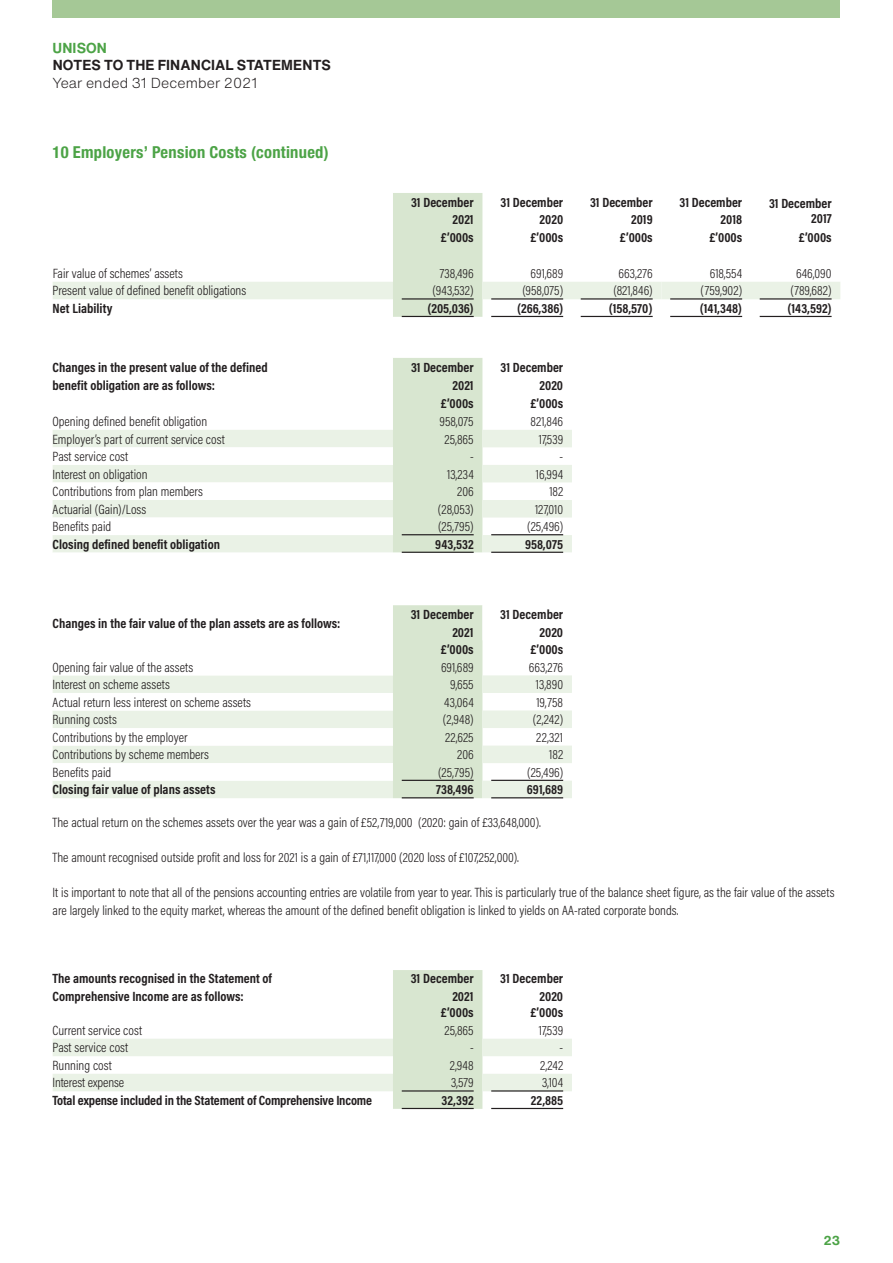
<style>
.page{position:relative;width:893px;height:1263px;background:#fff}
.page>*{position:absolute;margin:0;border:0;box-sizing:border-box;transform-origin:0 0}
.t1{font:700 condensed 16.5px "Helvetica Neue";letter-spacing:.015em;color:#4ca346}
.t2{font:700 14.25px "Helvetica Now Text";letter-spacing:.01em;color:#231f20}
.t3{font:300 14.25px "Helvetica Now Text";letter-spacing:.01em;color:#231f20}
.t4{font:700 14.25px "Helvetica Now Text";letter-spacing:.01em;color:#4ca346}
.t5{font:300 13.5px/17.5px "Acumin Pro Cond";color:#231f20}
.t6{font:700 13.5px/17.5px "Acumin Pro Cond";color:#231f20;text-align:right}
.t7{font:13.5px/17.5px "Acumin Variable Concept";color:#231f20;text-align:right}
.t8{font:700 12.75px "Helvetica Now Text";color:#4ca346}
</style>
<div class="page">
<div style="left:53px;top:0;width:787px;height:18px;background:#a5c896"></div>
<svg style="left:53px;top:193px;width:787px;height:124px"></svg>
<hr style="left:402px;top:298px;width:72px;height:2px;background:#231f20">
<hr style="left:402px;top:316px;width:72px;height:1px;background:#231f20">
<hr style="left:491px;top:298px;width:72px;height:2px;background:#231f20">
<hr style="left:491px;top:316px;width:72px;height:1px;background:#231f20">
<hr style="left:581px;top:298px;width:72px;height:2px;background:#231f20">
<hr style="left:581px;top:316px;width:72px;height:1px;background:#231f20">
<hr style="left:670px;top:298px;width:72px;height:2px;background:#231f20">
<hr style="left:670px;top:316px;width:72px;height:1px;background:#231f20">
<hr style="left:760px;top:298px;width:72px;height:2px;background:#231f20">
<hr style="left:760px;top:316px;width:72px;height:1px;background:#231f20">
<div style="left:53px;top:430px;width:340px;height:368px;background:#eaf2e6"></div>
<svg style="left:53px;top:447px;width:340px;height:334px"></svg>
<svg style="left:393px;top:358px;width:179px;height:440px"></svg>
<hr style="left:402px;top:534px;width:72px;height:1px;background:#231f20">
<hr style="left:402px;top:552px;width:72px;height:1px;background:#231f20">
<hr style="left:491px;top:534px;width:72px;height:1px;background:#231f20">
<hr style="left:491px;top:552px;width:72px;height:1px;background:#231f20">
<hr style="left:402px;top:780px;width:72px;height:1px;background:#231f20">
<hr style="left:402px;top:797px;width:72px;height:1px;background:#231f20">
<hr style="left:491px;top:780px;width:72px;height:1px;background:#231f20">
<hr style="left:491px;top:797px;width:72px;height:1px;background:#231f20">
<svg style="left:53px;top:970px;width:519px;height:139px"></svg>
<hr style="left:402px;top:1090px;width:72px;height:1px;background:#231f20">
<hr style="left:402px;top:1108px;width:72px;height:1px;background:#231f20">
<hr style="left:491px;top:1090px;width:72px;height:1px;background:#231f20">
<hr style="left:491px;top:1108px;width:72px;height:1px;background:#231f20">
<p class="t4" style="left:53px;top:37px;width:56px">UNISON</p>
<p class="t2" style="left:53px;top:54px;width:280px">NOTES TO THE FINANCIAL STATEMENTS</p>
<p class="t3" style="left:53px;top:72px;width:207px">Year ended 31 December 2021</p>
<p class="t1" style="left:53px;top:142px;width:278px">10 Employers’ Pension Costs (continued)</p>
<p class="t7" style="left:411px;top:193px;width:64px">31 December<br>2021</p>
<p class="t7" style="left:501px;top:193px;width:64px">31 December<br>2020</p>
<p class="t7" style="left:590px;top:193px;width:64px">31 December<br>2019</p>
<p class="t7" style="left:680px;top:193px;width:64px">31 December<br>2018</p>
<p class="t7" style="left:769px;top:195px;width:64px;line-height:15px">31 December<br>2017</p>
<p class="t6" style="left:441px;top:228px;width:34px">£’000s</p>
<p class="t6" style="left:530px;top:228px;width:34px">£’000s</p>
<p class="t6" style="left:620px;top:228px;width:34px">£’000s</p>
<p class="t6" style="left:709px;top:228px;width:34px">£’000s</p>
<p class="t6" style="left:799px;top:228px;width:34px">£’000s</p>
<p class="t5" style="left:53px;top:264px;width:132px">Fair value of schemes’ assets</p>
<p class="t5" style="left:440px;top:264px;width:35px">738,496</p>
<p class="t5" style="left:531px;top:264px;width:34px">691,689</p>
<p class="t5" style="left:618px;top:264px;width:36px">663,276</p>
<p class="t5" style="left:710px;top:264px;width:34px">618,554</p>
<p class="t5" style="left:796px;top:264px;width:37px">646,090</p>
<p class="t5" style="left:53px;top:282px;width:195px">Present value of defined benefit obligations</p>
<p class="t5" style="left:433px;top:282px;width:43px">(943,532)</p>
<p class="t5" style="left:522px;top:282px;width:42px">(958,075)</p>
<p class="t5" style="left:613px;top:282px;width:41px">(821,846)</p>
<p class="t5" style="left:701px;top:282px;width:43px">(759,902)</p>
<p class="t5" style="left:790px;top:282px;width:43px">(789,682)</p>
<p class="t6" style="left:53px;top:299px;width:61px">Net Liability</p>
<p class="t6" style="left:428px;top:299px;width:48px">(205,036)</p>
<p class="t6" style="left:517px;top:299px;width:47px">(266,386)</p>
<p class="t6" style="left:609px;top:299px;width:45px">(158,570)</p>
<p class="t6" style="left:700px;top:299px;width:44px">(141,348)</p>
<p class="t6" style="left:787px;top:299px;width:46px">(143,592)</p>
<p class="t6" style="left:53px;top:358px;width:217px;text-align:left">Changes in the present value of the defined benefit obligation are as follows:</p>
<p class="t7" style="left:411px;top:358px;width:64px">31 December<br>2021</p>
<p class="t7" style="left:501px;top:358px;width:64px">31 December<br>2020</p>
<p class="t6" style="left:441px;top:394px;width:34px">£’000s</p>
<p class="t6" style="left:530px;top:394px;width:34px">£’000s</p>
<p class="t5" style="left:53px;top:412px;width:156px">Opening defined benefit obligation</p>
<p class="t5" style="left:440px;top:412px;width:36px">958,075</p>
<p class="t5" style="left:531px;top:412px;width:34px">821,846</p>
<p class="t5" style="left:53px;top:430px;width:174px">Employer’s part of current service cost</p>
<p class="t5" style="left:444px;top:430px;width:31px">25,865</p>
<p class="t5" style="left:539px;top:430px;width:26px">17,539</p>
<p class="t5" style="left:53px;top:447px;width:77px">Past service cost</p>
<p class="t5" style="left:470px;top:447px;width:5px">-</p>
<p class="t5" style="left:559px;top:447px;width:5px">-</p>
<p class="t5" style="left:53px;top:465px;width:96px">Interest on obligation</p>
<p class="t5" style="left:447px;top:465px;width:28px">13,234</p>
<p class="t5" style="left:536px;top:465px;width:29px">16,994</p>
<p class="t5" style="left:53px;top:482px;width:152px">Contributions from plan members</p>
<p class="t5" style="left:457px;top:482px;width:18px">206</p>
<p class="t5" style="left:549px;top:482px;width:15px">182</p>
<p class="t5" style="left:53px;top:500px;width:95px">Actuarial (Gain)/Loss</p>
<p class="t5" style="left:438px;top:500px;width:37px">(28,053)</p>
<p class="t5" style="left:535px;top:500px;width:30px">127,010</p>
<p class="t5" style="left:53px;top:518px;width:60px">Benefits paid</p>
<p class="t5" style="left:438px;top:518px;width:37px">(25,795)</p>
<p class="t5" style="left:527px;top:518px;width:37px">(25,496)</p>
<p class="t6" style="left:53px;top:535px;width:169px">Closing defined benefit obligation</p>
<p class="t6" style="left:435px;top:535px;width:40px">943,532</p>
<p class="t6" style="left:525px;top:535px;width:40px">958,075</p>
<p class="t6" style="left:53px;top:614px;width:289px">Changes in the fair value of the plan assets are as follows:</p>
<p class="t6" style="left:411px;top:605px;width:65px">31 December<br>2021</p>
<p class="t6" style="left:500px;top:605px;width:65px">31 December<br>2020</p>
<p class="t6" style="left:441px;top:640px;width:34px">£’000s</p>
<p class="t6" style="left:530px;top:640px;width:34px">£’000s</p>
<p class="t5" style="left:53px;top:658px;width:142px">Opening fair value of the assets</p>
<p class="t5" style="left:441px;top:658px;width:34px">691,689</p>
<p class="t5" style="left:529px;top:658px;width:36px">663,276</p>
<p class="t5" style="left:53px;top:675px;width:119px">Interest on scheme assets</p>
<p class="t5" style="left:450px;top:675px;width:25px">9,655</p>
<p class="t5" style="left:536px;top:675px;width:29px">13,890</p>
<p class="t5" style="left:53px;top:693px;width:200px">Actual return less interest on scheme assets</p>
<p class="t5" style="left:444px;top:693px;width:31px">43,064</p>
<p class="t5" style="left:536px;top:693px;width:28px">19,758</p>
<p class="t5" style="left:53px;top:710px;width:66px">Running costs</p>
<p class="t5" style="left:443px;top:710px;width:32px">(2,948)</p>
<p class="t5" style="left:533px;top:710px;width:32px">(2,242)</p>
<p class="t5" style="left:53px;top:728px;width:136px">Contributions by the employer</p>
<p class="t5" style="left:445px;top:728px;width:30px">22,625</p>
<p class="t5" style="left:536px;top:728px;width:28px">22,321</p>
<p class="t5" style="left:53px;top:746px;width:158px">Contributions by scheme members</p>
<p class="t5" style="left:457px;top:746px;width:18px">206</p>
<p class="t5" style="left:549px;top:746px;width:15px">182</p>
<p class="t5" style="left:53px;top:763px;width:60px">Benefits paid</p>
<p class="t5" style="left:438px;top:763px;width:37px">(25,795)</p>
<p class="t5" style="left:527px;top:763px;width:37px">(25,496)</p>
<p class="t6" style="left:53px;top:780px;width:164px">Closing fair value of plans assets</p>
<p class="t6" style="left:436px;top:780px;width:39px">738,496</p>
<p class="t6" style="left:527px;top:780px;width:38px">691,689</p>
<p class="t5" style="left:53px;top:814px;width:490px">The actual return on the schemes assets over the year was a gain of £52,719,000 (2020: gain of £33,648,000).</p>
<p class="t5" style="left:53px;top:849px;width:468px">The amount recognised outside profit and loss for 2021 is a gain of £71,117,000 (2020 loss of £107,252,000).</p>
<p class="t5" style="left:53px;top:884px;width:783px">It is important to note that all of the pensions accounting entries are volatile from year to year. This is particularly true of the balance sheet figure, as the fair value of the assets are largely linked to the equity market, whereas the amount of the defined benefit obligation is linked to yields on AA-rated corporate bonds.</p>
<p class="t6" style="left:53px;top:969px;width:221px;text-align:left">The amounts recognised in the Statement of<br>Comprehensive Income are as follows:</p>
<p class="t6" style="left:411px;top:969px;width:65px">31 December<br>2021</p>
<p class="t6" style="left:500px;top:969px;width:65px">31 December<br>2020</p>
<p class="t6" style="left:441px;top:1003px;width:34px">£’000s</p>
<p class="t6" style="left:530px;top:1003px;width:34px">£’000s</p>
<p class="t5" style="left:53px;top:1021px;width:91px">Current service cost</p>
<p class="t5" style="left:444px;top:1021px;width:31px">25,865</p>
<p class="t5" style="left:539px;top:1021px;width:26px">17,539</p>
<p class="t5" style="left:53px;top:1039px;width:77px">Past service cost</p>
<p class="t5" style="left:470px;top:1039px;width:5px">-</p>
<p class="t5" style="left:559px;top:1039px;width:5px">-</p>
<p class="t5" style="left:53px;top:1056px;width:61px">Running cost</p>
<p class="t5" style="left:450px;top:1056px;width:25px">2,948</p>
<p class="t5" style="left:540px;top:1056px;width:25px">2,242</p>
<p class="t5" style="left:53px;top:1074px;width:73px">Interest expense</p>
<p class="t5" style="left:451px;top:1074px;width:24px">3,579</p>
<p class="t5" style="left:542px;top:1074px;width:23px">3,104</p>
<p class="t6" style="left:53px;top:1091px;width:321px">Total expense included in the Statement of Comprehensive Income</p>
<p class="t6" style="left:442px;top:1091px;width:34px">32,392</p>
<p class="t6" style="left:531px;top:1091px;width:34px">22,885</p>
<p class="t8" style="left:823px;top:1231px;width:18px">23</p>
</div>
